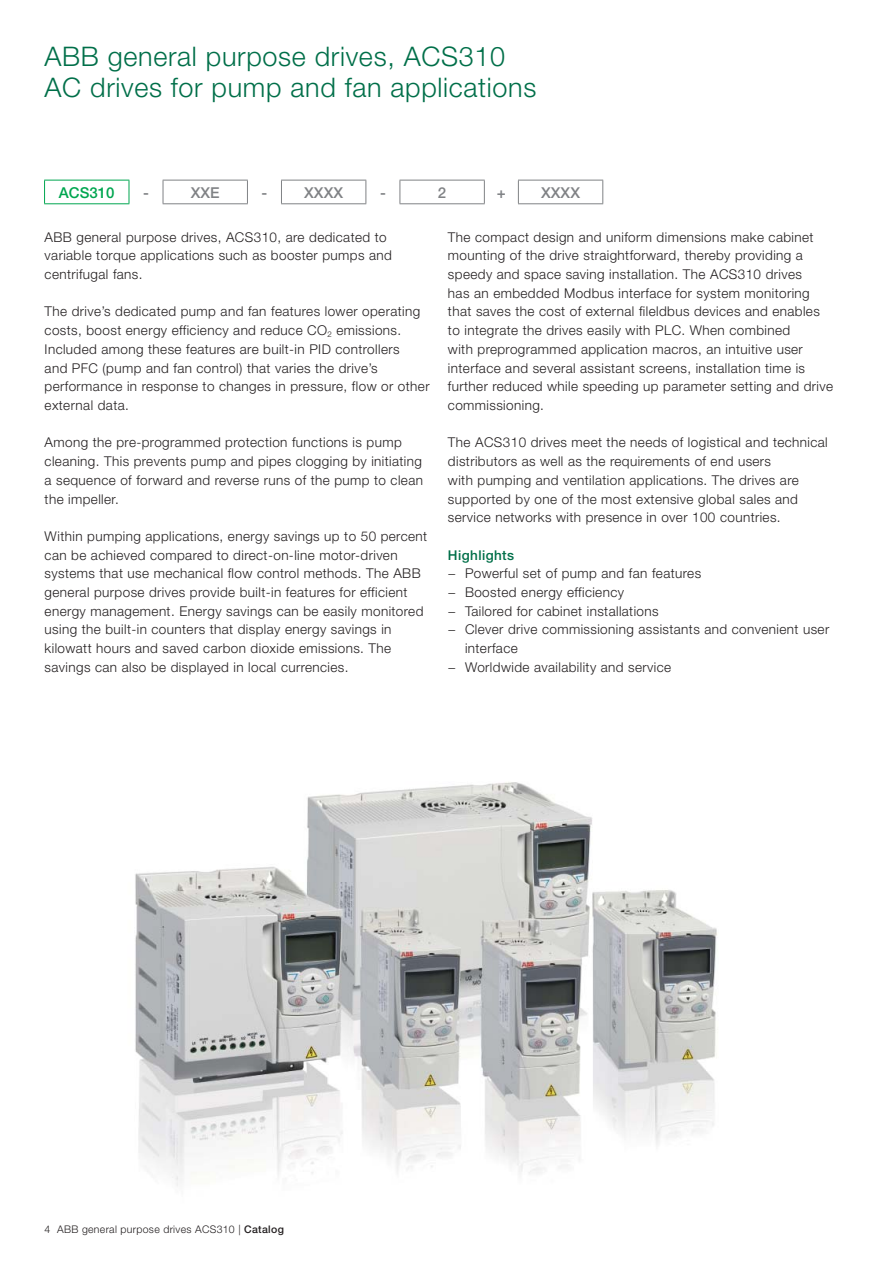
<style>
.page{position:relative;width:893px;height:1263px;background:#fff}
.page>*{position:absolute;margin:0;border:0;box-sizing:border-box;transform-origin:0 0}
.t1{font:300 27px/31.5px "Helvetica Neue";letter-spacing:.025em;color:#006f49}
.t2{font:500 15px "Helvetica Neue";color:#808285}
.t3{font:500 15px "Helvetica Neue";color:#00a650}
.t4{font:300 13.5px/18.8px "Helvetica Neue";letter-spacing:.03em;color:#231f20}
.t5{font:500 13.5px "Helvetica Neue";letter-spacing:.03em;color:#006f49}
.t6{font:300 10.5px "Helvetica Neue";letter-spacing:.03em;color:#231f20}
.s1{font-weight:500}
</style>
<div class="page">
<img style="left:135px;top:782px;width:583px;height:404px">
<hr style="left:518px;top:180px;width:85px;height:1px;background:#808285">
<svg style="left:518px;top:180px;width:1px;height:23px"></svg>
<svg style="left:602px;top:180px;width:1px;height:23px"></svg>
<hr style="left:518px;top:203px;width:85px;height:1px;background:#808285">
<hr style="left:44px;top:180px;width:85px;height:1px;background:#00a650">
<svg style="left:44px;top:180px;width:1px;height:23px"></svg>
<svg style="left:129px;top:180px;width:1px;height:23px"></svg>
<hr style="left:44px;top:203px;width:85px;height:1px;background:#00a650">
<hr style="left:163px;top:180px;width:85px;height:1px;background:#808285">
<svg style="left:163px;top:180px;width:1px;height:23px"></svg>
<svg style="left:247px;top:180px;width:1px;height:23px"></svg>
<hr style="left:163px;top:203px;width:85px;height:1px;background:#808285">
<hr style="left:281px;top:180px;width:85px;height:1px;background:#808285">
<svg style="left:281px;top:180px;width:1px;height:23px"></svg>
<svg style="left:365px;top:180px;width:1px;height:23px"></svg>
<hr style="left:281px;top:203px;width:85px;height:1px;background:#808285">
<hr style="left:399px;top:180px;width:86px;height:1px;background:#808285">
<svg style="left:399px;top:180px;width:1px;height:23px"></svg>
<svg style="left:484px;top:180px;width:1px;height:23px"></svg>
<hr style="left:399px;top:203px;width:86px;height:1px;background:#808285">
<h1 class="t1" style="left:45px;top:43px;width:493px">ABB general purpose drives, ACS310<br>AC drives for pump and fan applications</h1>
<p class="t3" style="left:59px;top:187px;width:57px">ACS310</p>
<p class="t2" style="left:143px;top:187px;width:7px">-</p>
<p class="t2" style="left:191px;top:187px;width:30px">XXE</p>
<p class="t2" style="left:262px;top:187px;width:7px">-</p>
<p class="t2" style="left:304px;top:187px;width:40px">XXXX</p>
<p class="t2" style="left:380px;top:187px;width:7px">-</p>
<p class="t2" style="left:438px;top:187px;width:10px">2</p>
<p class="t2" style="left:497px;top:187px;width:10px">+</p>
<p class="t2" style="left:541px;top:187px;width:40px">XXXX</p>
<p class="t4" style="left:448px;top:229px;width:387px">The compact design and uniform dimensions make cabinet mounting of the drive straightforward, thereby providing a speedy and space saving installation. The ACS310 drives<br>has an embedded Modbus interface for system monitoring that saves the cost of external fileldbus devices and enables to integrate the drives easily with PLC. When combined<br>with preprogrammed application macros, an intuitive user interface and several assistant screens, installation time is further reduced while speeding up parameter setting and drive commissioning.</p>
<p class="t4" style="left:448px;top:434px;width:381px">The ACS310 drives meet the needs of logistical and technical distributors as well as the requirements of end users<br>with pumping and ventilation applications. The drives are supported by one of the most extensive global sales and service networks with presence in over 100 countries.</p>
<p class="t5" style="left:448px;top:550px;width:68px">Highlights</p>
<p class="t4" style="left:448px;top:565px;width:255px">− Powerful set of pump and fan features</p>
<p class="t4" style="left:448px;top:584px;width:178px">− Boosted energy efficiency</p>
<p class="t4" style="left:448px;top:603px;width:212px">− Tailored for cabinet installations</p>
<p class="t4" style="left:448px;top:622px;width:383px">− Clever drive commissioning assistants and convenient user</p>
<p class="t4" style="left:465px;top:640px;width:54px">interface</p>
<p class="t4" style="left:448px;top:659px;width:225px">− Worldwide availability and service</p>
<p class="t4" style="left:45px;top:229px;width:349px">ABB general purpose drives, ACS310, are dedicated to variable torque applications such as booster pumps and centrifugal fans.</p>
<p class="t4" style="left:45px;top:304px;width:386px">The drive’s dedicated pump and fan features lower operating costs, boost energy efficiency and reduce CO<sub>2</sub> emissions.<br>Included among these features are built-in PID controllers<br>and PFC (pump and fan control) that varies the drive’s performance in response to changes in pressure, flow or other external data.</p>
<p class="t4" style="left:45px;top:434px;width:380px">Among the pre-programmed protection functions is pump cleaning. This prevents pump and pipes clogging by initiating a sequence of forward and reverse runs of the pump to clean the impeller.</p>
<p class="t4" style="left:45px;top:528px;width:384px">Within pumping applications, energy savings up to 50 percent can be achieved compared to direct-on-line motor-driven systems that use mechanical flow control methods. The ABB general purpose drives provide built-in features for efficient energy management. Energy savings can be easily monitored using the built-in counters that display energy savings in kilowatt hours and saved carbon dioxide emissions. The savings can also be displayed in local currencies.</p>
<p class="t6" style="left:45px;top:1226px;width:241px">4 ABB general purpose drives ACS310 | <span class="s1">Catalog</span></p>
</div>
